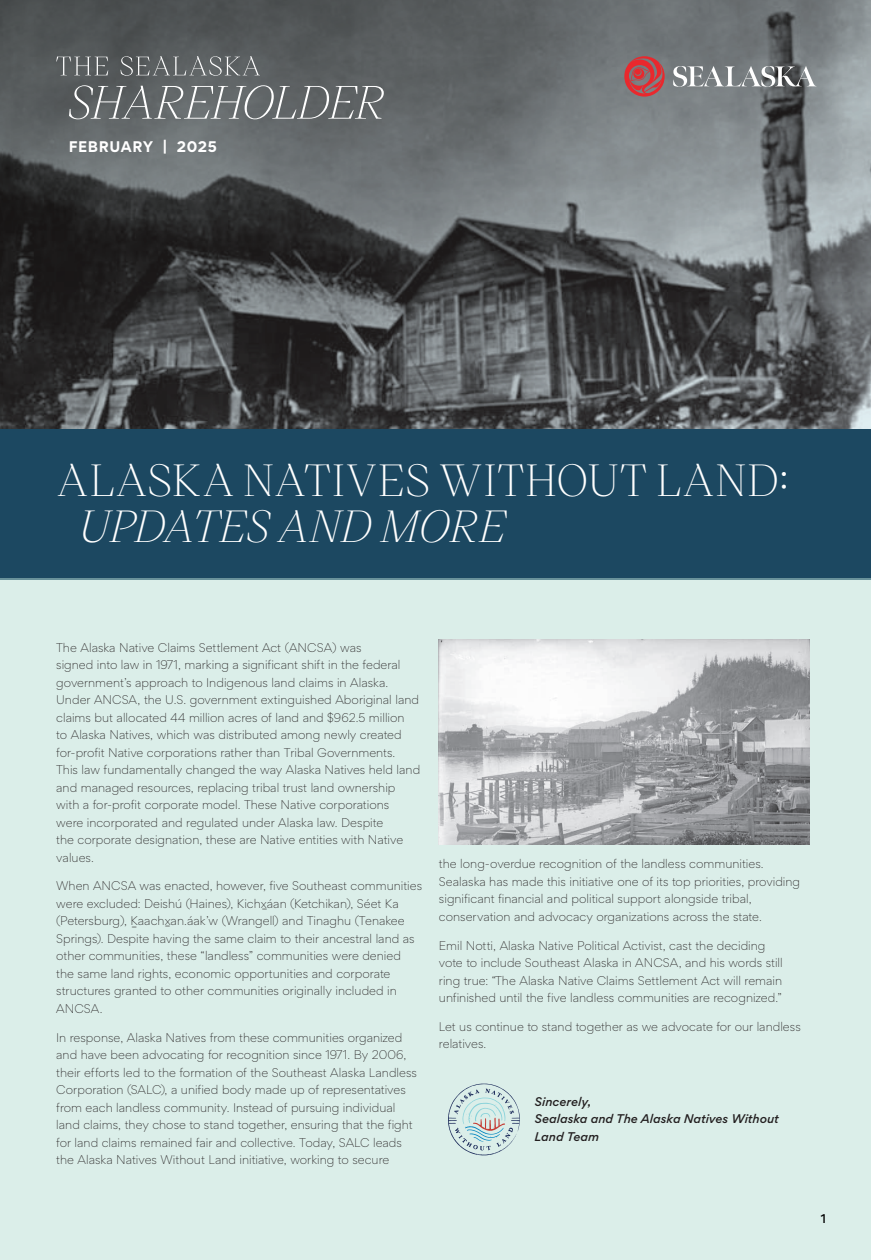
<style>
.page{position:relative;width:871px;height:1260px;background:#fff}
.page>*{position:absolute;margin:0;border:0;box-sizing:border-box;transform-origin:0 0}
.t1{font:300 43.75px "Victor Serif";letter-spacing:-.005em;color:#fff}
.t2{font:italic 300 43.75px "Victor Serif";letter-spacing:-.02em;color:#fff}
.t3{font:100 15px "Montserrat";color:#231f20}
.t4{font:700 13.75px "Gordita";letter-spacing:.045em;color:#fff}
.t5{font:300 11.25px/17.5px "Gordita";color:#231f20}
.t6{font:italic 500 11.25px/17.5px "Gordita";letter-spacing:.005em;color:#231f20}
.t7{font:500 11.25px "Gordita";color:#000001}
</style>
<div class="page">
<div style="left:0;top:428px;width:871px;height:152px;background:#1c4861"></div>
<div style="left:0;top:578px;width:871px;height:682px;background:#dbeee9"></div>
<svg style="left:0;top:0;width:871px;height:428px;background:#595c5e"></svg>
<svg style="left:624px;top:56px;width:40px;height:41px;background:#b05356"></svg>
<svg style="left:673px;top:66px;width:143px;height:21px"></svg>
<svg style="left:56px;top:57px;width:52px;height:18px"></svg>
<svg style="left:121px;top:56px;width:139px;height:20px;background:#6f7375"></svg>
<svg style="left:69px;top:85px;width:315px;height:34px;background:#797d7e"></svg>
<img style="left:439px;top:640px;width:370px;height:205px">
<svg style="left:448px;top:1083px;width:72px;height:72px"></svg>
<p class="t4" style="left:69px;top:136px;width:150px">FEBRUARY | 2025</p>
<h1 class="t1" style="left:56px;top:450px;width:733px">ALASKA NATIVES WITHOUT LAND:</h1>
<h1 class="t2" style="left:78px;top:496px;width:429px">UPDATES AND MORE</h1>
<p class="t5" style="left:56px;top:638px;width:365px">The Alaska Native Claims Settlement Act (ANCSA) was<br>signed into law in 1971, marking a significant shift in the federal government’s approach to Indigenous land claims in Alaska.<br>Under ANCSA, the U.S. government extinguished Aboriginal land claims but allocated 44 million acres of land and $962.5 million<br>to Alaska Natives, which was distributed among newly created for-profit Native corporations rather than Tribal Governments.<br>This law fundamentally changed the way Alaska Natives held land and managed resources, replacing tribal trust land ownership with a for-profit corporate model. These Native corporations<br>were incorporated and regulated under Alaska law. Despite<br>the corporate designation, these are Native entities with Native values.</p>
<p class="t5" style="left:56px;top:877px;width:367px">When ANCSA was enacted, however, five Southeast communities were excluded: Deishú (Haines), Kichxáan (Ketchikan), Séet Ka (Petersburg), Kaachxan.áak’w (Wrangell) and Tinaghu (Tenakee Springs). Despite having the same claim to their ancestral land as other communities, these “landless” communities were denied<br>the same land rights, economic opportunities and corporate structures granted to other communities originally included in ANCSA.</p>
<p class="t5" style="left:56px;top:1028px;width:362px">In response, Alaska Natives from these communities organized and have been advocating for recognition since 1971. By 2006, their efforts led to the formation of the Southeast Alaska Landless Corporation (SALC), a unified body made up of representatives from each landless community. Instead of pursuing individual land claims, they chose to stand together, ensuring that the fight for land claims remained fair and collective. Today, SALC leads the Alaska Natives Without Land initiative, working to secure</p>
<h2 class="t3" style="left:260px;top:892px;width:8px">̱</h2>
<h2 class="t3" style="left:130px;top:910px;width:8px">̱</h2>
<h2 class="t3" style="left:163px;top:910px;width:8px">̱</h2>
<p class="t5" style="left:439px;top:855px;width:363px">the long-overdue recognition of the landless communities.<br>Sealaska has made this initiative one of its top priorities, providing significant financial and political support alongside tribal, conservation and advocacy organizations across the state.</p>
<p class="t5" style="left:439px;top:936px;width:345px">Emil Notti, Alaska Native Political Activist, cast the deciding vote to include Southeast Alaska in ANCSA, and his words still ring true: “The Alaska Native Claims Settlement Act will remain unfinished until the five landless communities are recognized.”</p>
<p class="t5" style="left:439px;top:1017px;width:363px">Let us continue to stand together as we advocate for our landless relatives.</p>
<p class="t6" style="left:534px;top:1092px;width:246px">Sincerely,<br>Sealaska and The Alaska Natives Without<br>Land Team</p>
<p class="t7" style="left:821px;top:1210px;width:7px">1</p>
</div>
